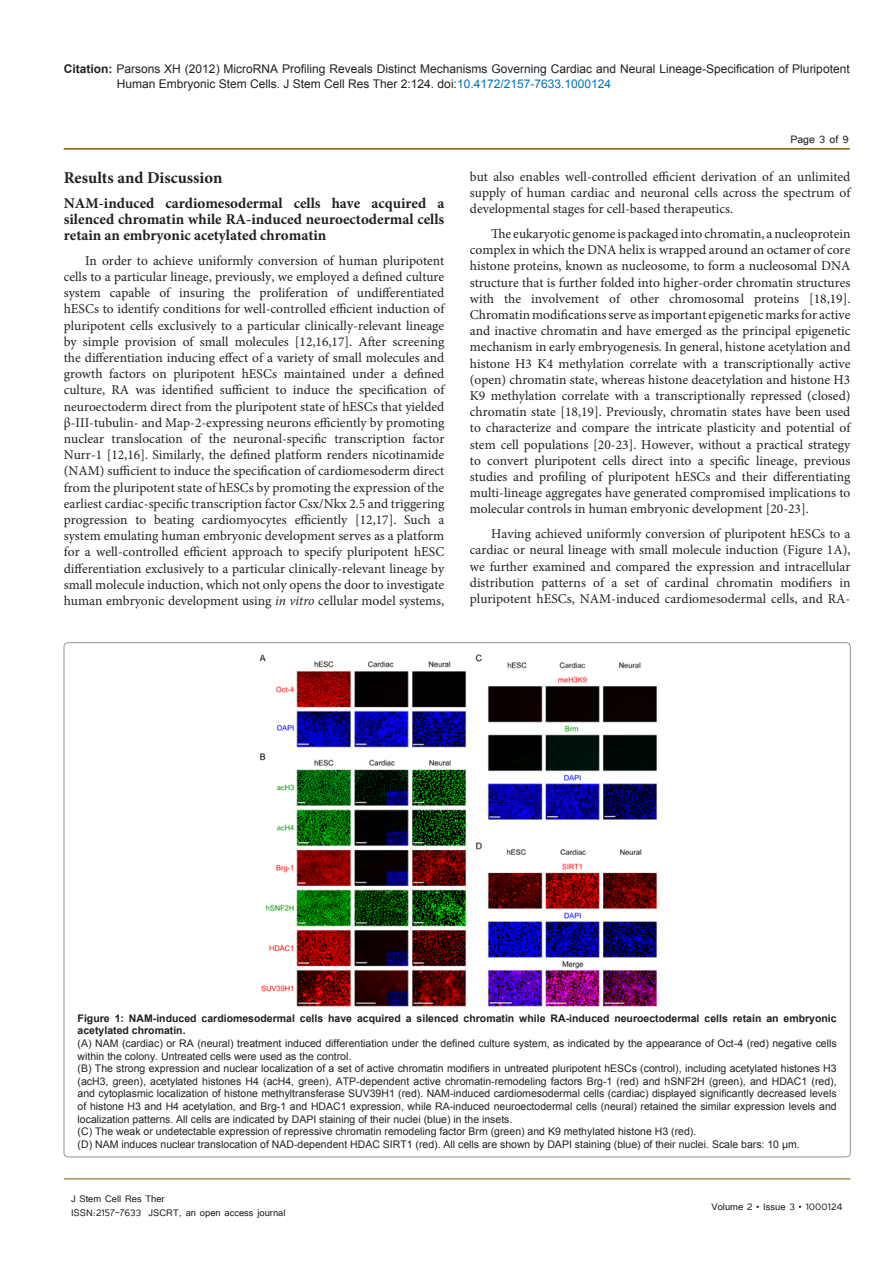
<style>
.page{position:relative;width:893px;height:1263px;background:#fff}
.page>*{position:absolute;margin:0;border:0;box-sizing:border-box;transform-origin:0 0}
.t1{font:700 16.5px "Minion Pro";color:#231f20}
.t2{font:700 15px/16.2px "Minion Pro";color:#231f20;text-align:justify}
.t3{font:13.5px/16.2px "Minion Pro";color:#231f20;text-align:justify}
.t4{font:13.5px "Tunga";color:#231f20}
.t5{font:12px/15px "Arial";color:#231f20}
.t6{font:12px/14.4px "Tunga";color:#231f20}
.t7{font:10.5px/12.6px "Arial";color:#231f20}
.t8{font:700 10.5px/12.6px "Arial";color:#231f20}
.s1{font-weight:700}
.s2{color:#0072bc}
.s3{font-style:italic}
</style>
<div class="page">
<hr style="left:64px;top:148px;width:786px;height:2px;background:#7f5c00">
<hr style="left:64px;top:1179px;width:786px;height:1px;background:#7f5c00">
<img style="left:259px;top:654px;width:398px;height:353px">
<p class="t5" style="left:117px;top:61px;width:734px;text-indent:-53px"><span class="s1">Citation:</span> Parsons XH (2012) MicroRNA Profiling Reveals Distinct Mechanisms Governing Cardiac and Neural Lineage-Specification of Pluripotent<br>Human Embryonic Stem Cells. J Stem Cell Res Ther 2:124. doi:<span class="s2">10.4172/2157-7633.1000124</span></p>
<p class="t1" style="left:64px;top:166px;width:160px">Results and Discussion</p>
<p class="t2" style="left:64px;top:195px;width:382px">NAM-induced cardiomesodermal cells have acquired a silenced chromatin while RA-induced neuroectodermal cells retain an embryonic acetylated chromatin</p>
<p class="t3" style="left:64px;top:252px;width:382px;text-indent:21px">In order to achieve uniformly conversion of human pluripotent cells to a particular lineage, previously, we employed a defined culture system capable of insuring the proliferation of undifferentiated hESCs to identify conditions for well-controlled efficient induction of pluripotent cells exclusively to a particular clinically-relevant lineage by simple provision of small molecules [12,16,17]. After screening the differentiation inducing effect of a variety of small molecules and growth factors on pluripotent hESCs maintained under a defined culture, RA was identified sufficient to induce the specification of neuroectoderm direct from the pluripotent state of hESCs that yielded β-III-tubulin- and Map-2-expressing neurons efficiently by promoting nuclear translocation of the neuronal-specific transcription factor Nurr-1 [12,16]. Similarly, the defined platform renders nicotinamide (NAM) sufficient to induce the specification of cardiomesoderm direct from the pluripotent state of hESCs by promoting the expression of the earliest cardiac-specific transcription factor Csx/Nkx 2.5 and triggering progression to beating cardiomyocytes efficiently [12,17]. Such a system emulating human embryonic development serves as a platform for a well-controlled efficient approach to specify pluripotent hESC differentiation exclusively to a particular clinically-relevant lineage by small molecule induction, which not only opens the door to investigate human embryonic development using <span class="s3">in vitro</span> cellular model systems,</p>
<p class="t4" style="left:790px;top:131px;width:60px">Page 3 of 9</p>
<p class="t3" style="left:470px;top:168px;width:382px">but also enables well-controlled efficient derivation of an unlimited supply of human cardiac and neuronal cells across the spectrum of developmental stages for cell-based therapeutics.</p>
<p class="t3" style="left:470px;top:226px;width:382px;text-indent:21px">The eukaryotic genome is packaged into chromatin, a nucleoprotein complex in which the DNA helix is wrapped around an octamer of core histone proteins, known as nucleosome, to form a nucleosomal DNA structure that is further folded into higher-order chromatin structures with the involvement of other chromosomal proteins [18,19].<br>Chromatin modifications serve as important epigenetic marks for active and inactive chromatin and have emerged as the principal epigenetic mechanism in early embryogenesis. In general, histone acetylation and histone H3 K4 methylation correlate with a transcriptionally active (open) chromatin state, whereas histone deacetylation and histone H3<br>K9 methylation correlate with a transcriptionally repressed (closed) chromatin state [18,19]. Previously, chromatin states have been used to characterize and compare the intricate plasticity and potential of stem cell populations [20-23]. However, without a practical strategy to convert pluripotent cells direct into a specific lineage, previous studies and profiling of pluripotent hESCs and their differentiating multi-lineage aggregates have generated compromised implications to molecular controls in human embryonic development [20-23].</p>
<p class="t3" style="left:470px;top:526px;width:382px;text-indent:21px">Having achieved uniformly conversion of pluripotent hESCs to a cardiac or neural lineage with small molecule induction (Figure 1A), we further examined and compared the expression and intracellular distribution patterns of a set of cardinal chromatin modifiers in pluripotent hESCs, NAM-induced cardiomesodermal cells, and RA-</p>
<p class="t8" style="left:78px;top:1012px;width:760px">Figure 1: NAM-induced cardiomesodermal cells have acquired a silenced chromatin while RA-induced neuroectodermal cells retain an embryonic acetylated chromatin.</p>
<p class="t7" style="left:78px;top:1037px;width:760px">(A) NAM (cardiac) or RA (neural) treatment induced differentiation under the defined culture system, as indicated by the appearance of Oct-4 (red) negative cells within the colony. Untreated cells were used as the control.</p>
<p class="t7" style="left:78px;top:1062px;width:760px;text-align:justify">(B) The strong expression and nuclear localization of a set of active chromatin modifiers in untreated pluripotent hESCs (control), including acetylated histones H3 (acH3, green), acetylated histones H4 (acH4, green), ATP-dependent active chromatin-remodeling factors Brg-1 (red) and hSNF2H (green), and HDAC1 (red), and cytoplasmic localization of histone methyltransferase SUV39H1 (red). NAM-induced cardiomesodermal cells (cardiac) displayed significantly decreased levels of histone H3 and H4 acetylation, and Brg-1 and HDAC1 expression, while RA-induced neuroectodermal cells (neural) retained the similar expression levels and localization patterns. All cells are indicated by DAPI staining of their nuclei (blue) in the insets.</p>
<p class="t7" style="left:78px;top:1125px;width:620px">(C) The weak or undetectable expression of repressive chromatin remodeling factor Brm (green) and K9 methylated histone H3 (red).</p>
<p class="t7" style="left:78px;top:1138px;width:724px">(D) NAM induces nuclear translocation of NAD-dependent HDAC SIRT1 (red). All cells are shown by DAPI staining (blue) of their nuclei. Scale bars: 10 µm.</p>
<p class="t6" style="left:71px;top:1190px;width:216px">J Stem Cell Res Ther<br>ISSN:2157-7633 JSCRT, an open access journal</p>
<p class="t6" style="left:711px;top:1199px;width:133px">Volume 2 • Issue 3 • 1000124</p>
</div>
